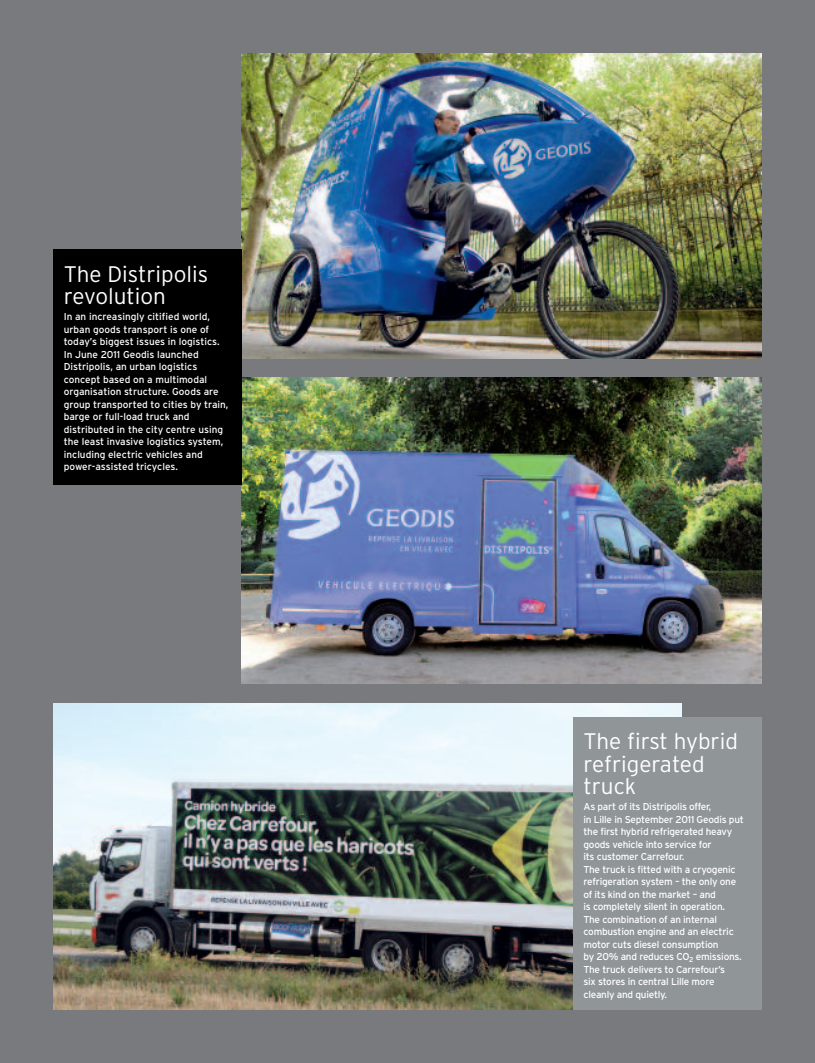
<style>
.page{position:relative;width:815px;height:1063px;background:#787a7d}
.page>*{position:absolute;margin:0;border:0;box-sizing:border-box;transform-origin:0 0}
.t1{font:300 22.5px/22.5px "Interstate";color:#fff}
.t2{font:10px/12.5px "Interstate";letter-spacing:-.025em;color:#fff}
.t3{font:10px/12.5px "Interstate";color:#fff}
</style>
<div class="page">
<img style="left:242px;top:53px;width:519px;height:306px">
<img style="left:242px;top:377px;width:520px;height:306px">
<img style="left:53px;top:704px;width:629px;height:306px">
<div style="left:53px;top:249px;width:189px;height:236px;background:#000"></div>
<div style="left:573px;top:717px;width:189px;height:293px;background:#909597"></div>
<h1 class="t1" style="left:64px;top:263px;width:146px">The Distripolis revolution</h1>
<p class="t3" style="left:64px;top:310px;width:166px">In an increasingly citified world, urban goods transport is one of today’s biggest issues in logistics.<br>In June 2011 Geodis launched Distripolis, an urban logistics concept based on a multimodal organisation structure. Goods are group transported to cities by train, barge or full-load truck and distributed in the city centre using the least invasive logistics system, including electric vehicles and power-assisted tricycles.</p>
<h1 class="t1" style="left:583px;top:730px;width:156px">The first hybrid refrigerated truck</h1>
<p class="t2" style="left:583px;top:801px;width:162px">As part of its Distripolis offer,<br>in Lille in September 2011 Geodis put the first hybrid refrigerated heavy goods vehicle into service for<br>its customer Carrefour.<br>The truck is fitted with a cryogenic refrigeration system – the only one of its kind on the market – and<br>is completely silent in operation.<br>The combination of an internal combustion engine and an electric motor cuts diesel consumption<br>by 20% and reduces CO<sub>2</sub> emissions.<br>The truck delivers to Carrefour’s<br>six stores in central Lille more cleanly and quietly.</p>
</div>
